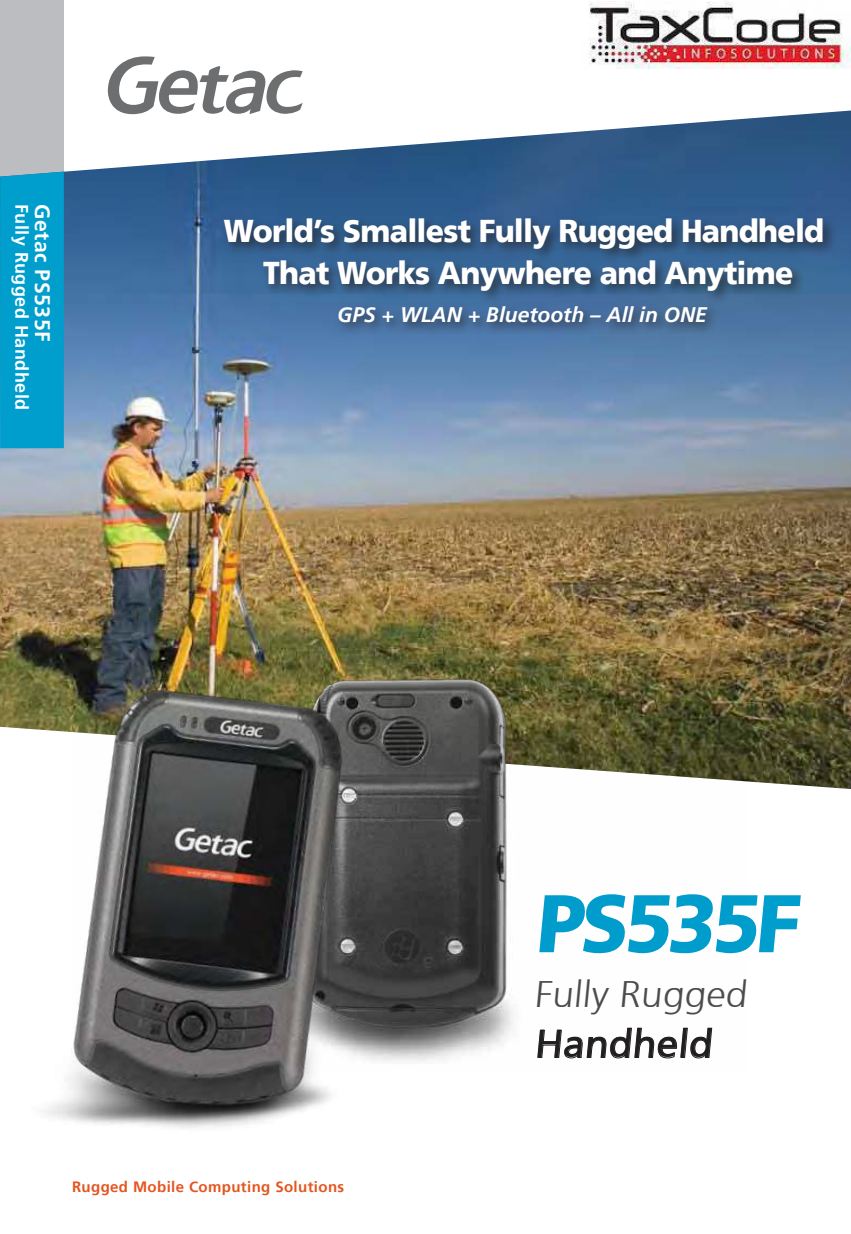
<style>
.page{position:relative;width:851px;height:1234px;background:#fff}
.page>*{position:absolute;margin:0;border:0;box-sizing:border-box;transform-origin:0 0}
.t1{font:900 81.6px "Frutiger 75";color:#009ecd;scale:.96 1}
.t2{font:38.85px "Frutiger 55 Roman";color:#221f20}
.t3{font:300 36.9px "Frutiger 45";color:#4c4d4f;scale:1.06 1}
.t4{font:900 31.5px/42px "Frutiger 75";letter-spacing:-.025em;color:#fff;text-align:center;scale:.95 1}
.t5{font:italic 700 21px "Frutiger 66";color:#fff}
.t6{font:700 21px "Frutiger 65";letter-spacing:.025em;color:#fff}
.t7{font:700 18px "Frutiger 65";letter-spacing:.025em;color:#fff}
.t8{font:700 15px "Frutiger 65";letter-spacing:.025em;color:#e45520}
</style>
<div class="page">
<hr style="left:0;top:847px;width:1px;height:386px;background:#bbbdc0">
<svg style="left:108px;top:56px;width:195px;height:54px"></svg>
<div style="left:0;top:0;width:64px;height:208px;background:#bbbdc0"></div>
<img style="left:0;top:110px;width:850px;height:678px">
<div style="left:0;top:157px;width:64px;height:291px;background:#009ecc"></div>
<img style="left:215px;top:207px;width:634px;height:186px">
<img style="left:72px;top:623px;width:673px;height:437px">
<img style="left:1px;top:644px;width:432px;height:485px">
<img style="left:589px;top:1px;width:261px;height:68px">
<p class="t7" style="left:29px;top:204px;width:208px;rotate:90deg">Fully Rugged Handheld</p>
<p class="t6" style="left:51px;top:204px;width:139px;rotate:90deg">Getac PS535F</p>
<p class="t4" style="left:224px;top:213px;width:633px">World’s Smallest Fully Rugged Handheld<br>That Works Anywhere and Anytime</p>
<p class="t5" style="left:337px;top:302px;width:371px">GPS + WLAN + Bluetooth – All in ONE</p>
<p class="t8" style="left:72px;top:1179px;width:274px">Rugged Mobile Computing Solutions</p>
<h1 class="t1" style="left:535px;top:890px;width:283px">PS535F</h1>
<p class="t3" style="left:534px;top:979px;width:205px">Fully Rugged</p>
<p class="t2" style="left:534px;top:1027px;width:183px">Handheld</p>
</div>
